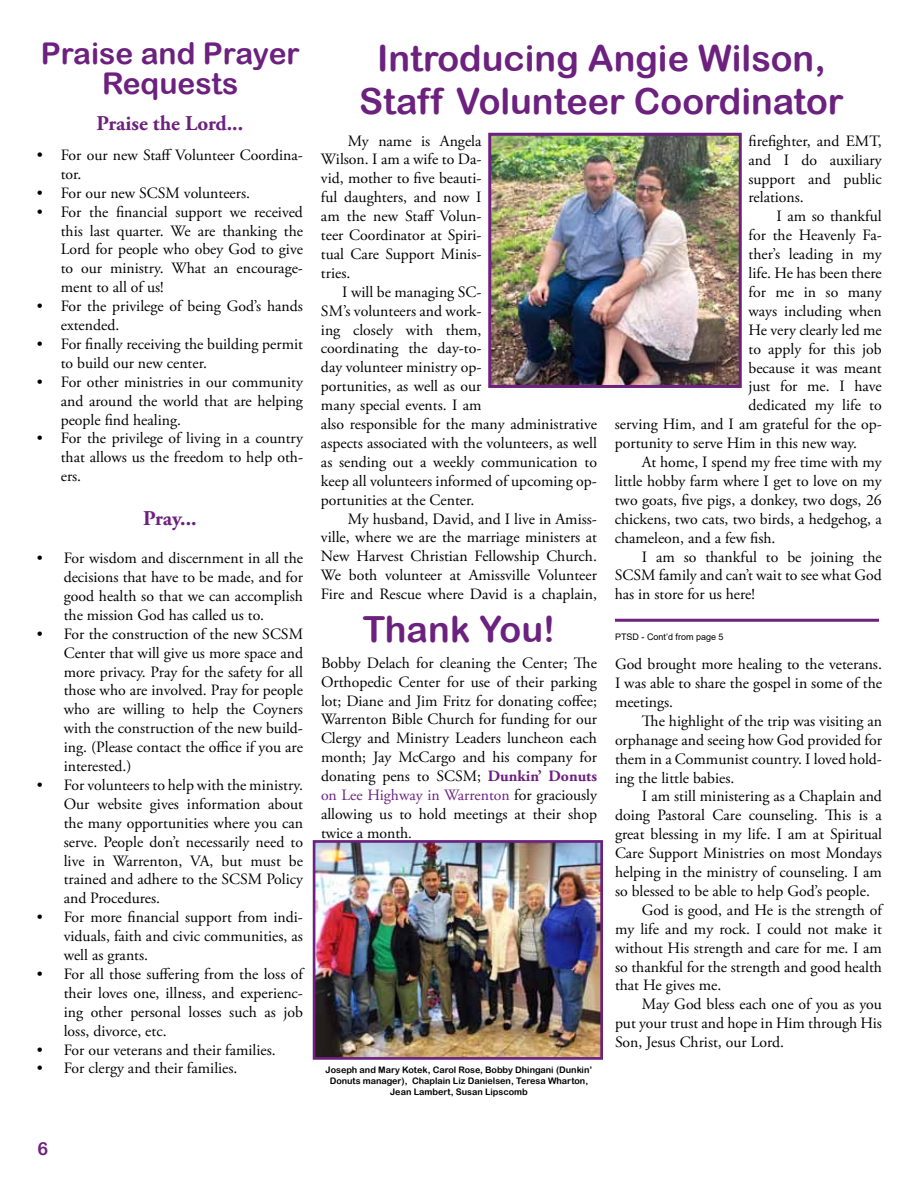
<style>
.page{position:relative;width:918px;height:1188px;background:#fff}
.page>*{position:absolute;margin:0;border:0;box-sizing:border-box;transform-origin:0 0}
.t1{font:36px/43.2px "Arial Rounded MT Bold";color:#6c217f;text-align:center}
.t2{font:30px/30px "Arial Rounded MT Bold";color:#6c217f;text-align:center}
.t3{font:700 21px "Adobe Garamond Pro";color:#6c217f}
.t4{font:18px "Arial Rounded MT Bold";color:#6c217f}
.t5{font:15.75px/18.9px "Adobe Garamond Pro";color:#000;text-align:justify}
.t6{font:9px/10.8px "Arial Rounded MT Bold";color:#000;text-align:center}
.t7{font:9px "Arial";color:#000}
.s1{font-size:16.05px}
.s2{font-weight:700;color:#6c217f}
.s3{color:#6c217f}
.s4{font-size:15px}
</style>
<div class="page">
<img style="left:317px;top:844px;width:282px;height:212px">
<div style="left:313px;top:840px;width:290px;height:220px;border:3px solid #6c217f"></div>
<img style="left:492px;top:137px;width:246px;height:247px">
<div style="left:488px;top:133px;width:254px;height:255px;border:3px solid #6c217f"></div>
<hr style="left:615px;top:619px;width:264px;height:3px;background:#6c217f">
<h2 class="t2" style="left:41px;top:38px;width:260px">Praise and Prayer<br>Requests</h2>
<h3 class="t3" style="left:97px;top:111px;width:148px">Praise the Lord...</h3>
<p class="t5" style="left:61px;top:146px;width:244px;text-indent:-24px"><span class="s1">•</span> For our new Staff Volunteer Coordina&shy;tor.</p>
<p class="t5" style="left:37px;top:184px;width:215px">• For our new SCSM volunteers.</p>
<p class="t5" style="left:61px;top:203px;width:244px;text-indent:-24px">• For the financial support we received this last quarter. We are thanking the Lord for people who obey God to give to our ministry. What an encourage&shy;ment to all of us!</p>
<p class="t5" style="left:61px;top:297px;width:244px;text-indent:-24px">• For the privilege of being God’s hands extended.</p>
<p class="t5" style="left:61px;top:335px;width:244px;text-indent:-24px">• For finally receiving the building permit to build our new center.</p>
<p class="t5" style="left:61px;top:373px;width:244px;text-indent:-24px">• For other ministries in our community and around the world that are helping people find healing.</p>
<p class="t5" style="left:61px;top:430px;width:244px;text-indent:-24px">• For the privilege of living in a country that allows us the freedom to help oth&shy;ers.</p>
<h3 class="t3" style="left:143px;top:507px;width:55px">Pray...</h3>
<p class="t5" style="left:64px;top:549px;width:241px;text-indent:-27px">• For wisdom and discernment in all the decisions that have to be made, and for good health so that we can accomplish the mission God has called us to.</p>
<p class="t5" style="left:64px;top:625px;width:241px;text-indent:-27px">• For the construction of the new SCSM Center that will give us more space and more privacy. Pray for the safety for all those who are involved. Pray for people who are willing to help the Coyners with the construction of the new build&shy;ing. (Please contact the office if you are interested.)</p>
<p class="t5" style="left:64px;top:776px;width:241px;text-indent:-27px">• For volunteers to help with the ministry.<br>Our website gives information about the many opportunities where you can serve. People don’t necessarily need to live in Warrenton, VA, but must be trained and adhere to the SCSM Policy and Procedures.</p>
<p class="t5" style="left:64px;top:908px;width:241px;text-indent:-27px">• For more financial support from indi&shy;viduals, faith and civic communities, as well as grants.</p>
<p class="t5" style="left:64px;top:965px;width:241px;text-indent:-27px">• For all those suffering from the loss of their loves one, illness, and experienc&shy;ing other personal losses such as job loss, divorce, etc.</p>
<p class="t5" style="left:37px;top:1041px;width:241px">• For our veterans and their families.</p>
<p class="t5" style="left:37px;top:1060px;width:202px">• For clergy and their families.</p>
<h1 class="t1" style="left:359px;top:36px;width:486px">Introducing Angie Wilson,<br>Staff Volunteer Coordinator</h1>
<p class="t5" style="left:321px;top:132px;width:162px;text-indent:27px">My name is Angela Wilson. I am a wife to Da&shy;vid, mother to five beauti&shy;ful daughters, and now I am the new Staff Volun&shy;teer Coordinator at Spiri&shy;tual Care Support Minis&shy;tries.</p>
<p class="t5" style="left:321px;top:283px;width:278px;text-align:left;text-indent:21px">I will be managing SC-<br>SM’s volunteers and work-<br>ing closely with them,<br>coordinating the day-to-<br>day volunteer ministry op-<br>portunities, as well as our<br>many special events. I am<br>also responsible for the many administrative aspects associated with the volunteers, as well as sending out a weekly communication to keep all volunteers informed of upcoming op&shy;portunities at the Center.</p>
<p class="t5" style="left:321px;top:510px;width:278px;text-indent:27px">My husband, David, and I live in Amiss&shy;ville, where we are the marriage ministers at New Harvest Christian Fellowship Church.<br>We both volunteer at Amissville Volunteer Fire and Rescue where David is a chaplain,</p>
<h1 class="t1" style="left:363px;top:608px;width:194px">Thank You!</h1>
<p class="t5" style="left:321px;top:654px;width:278px">Bobby Delach for cleaning the Center; The Orthopedic Center for use of their parking lot; Diane and Jim Fritz for donating coffee; Warrenton Bible Church for funding for our Clergy and Ministry Leaders luncheon each month; Jay McCargo and his company for donating pens to SCSM; <span class="s2">Dunkin’ Donuts </span><span class="s3">on Lee Highway in Warrenton</span> for graciously allowing us to hold meetings at their shop twice a month<span class="s4">.</span></p>
<p class="t6" style="left:326px;top:1064px;width:268px">Joseph and Mary Kotek, Carol Rose, Bobby Dhingani (Dunkin’<br>Donuts manager), Chaplain Liz Danielsen, Teresa Wharton,<br>Jean Lambert, Susan Lipscomb</p>
<p class="t5" style="left:748px;top:132px;width:135px">firefighter, and EMT, and I do auxiliary support and public relations.</p>
<p class="t5" style="left:776px;top:207px;width:107px">I am so thankful</p>
<p class="t5" style="left:748px;top:226px;width:135px">for the Heavenly Fa-</p>
<p class="t5" style="left:748px;top:245px;width:135px">ther’s leading in my</p>
<p class="t5" style="left:748px;top:264px;width:135px">life. He has been there</p>
<p class="t5" style="left:748px;top:283px;width:135px">for me in so many</p>
<p class="t5" style="left:748px;top:302px;width:135px">ways including when</p>
<p class="t5" style="left:748px;top:321px;width:135px">He very clearly led me</p>
<p class="t5" style="left:748px;top:340px;width:135px">to apply for this job</p>
<p class="t5" style="left:748px;top:359px;width:135px">because it was meant</p>
<p class="t5" style="left:748px;top:378px;width:135px">just for me. I have</p>
<p class="t5" style="left:748px;top:396px;width:135px">dedicated my life to</p>
<p class="t5" style="left:615px;top:415px;width:268px">serving Him, and I am grateful for the op-</p>
<p class="t5" style="left:615px;top:434px;width:244px">portunity to serve Him in this new way.</p>
<p class="t5" style="left:642px;top:453px;width:242px">At home, I spend my free time with my</p>
<p class="t5" style="left:615px;top:472px;width:268px">little hobby farm where I get to love on my</p>
<p class="t5" style="left:615px;top:491px;width:269px">two goats, five pigs, a donkey, two dogs, 26</p>
<p class="t5" style="left:615px;top:510px;width:268px">chickens, two cats, two birds, a hedgehog, a</p>
<p class="t5" style="left:615px;top:529px;width:162px">chameleon, and a few fish.</p>
<p class="t5" style="left:642px;top:548px;width:241px">I am so thankful to be joining the</p>
<p class="t5" style="left:615px;top:567px;width:268px">SCSM family and can’t wait to see what God</p>
<p class="t5" style="left:615px;top:585px;width:142px">has in store for us here!</p>
<p class="t7" style="left:615px;top:630px;width:110px">PTSD - Cont’d from page 5</p>
<p class="t5" style="left:615px;top:655px;width:269px">God brought more healing to the veterans.<br>I was able to share the gospel in some of the meetings.</p>
<p class="t5" style="left:615px;top:712px;width:269px;text-indent:27px">The highlight of the trip was visiting an orphanage and seeing how God provided for them in a Communist country. I loved hold&shy;ing the little babies.</p>
<p class="t5" style="left:642px;top:788px;width:241px">I am still ministering as a Chaplain and</p>
<p class="t5" style="left:615px;top:806px;width:268px">doing Pastoral Care counseling. This is a</p>
<p class="t5" style="left:615px;top:825px;width:269px">great blessing in my life. I am at Spiritual</p>
<p class="t5" style="left:615px;top:844px;width:268px">Care Support Ministries on most Mondays</p>
<p class="t5" style="left:615px;top:863px;width:268px">helping in the ministry of counseling. I am</p>
<p class="t5" style="left:615px;top:882px;width:256px">so blessed to be able to help God’s people.</p>
<p class="t5" style="left:642px;top:901px;width:241px">God is good, and He is the strength of</p>
<p class="t5" style="left:615px;top:920px;width:268px">my life and my rock. I could not make it</p>
<p class="t5" style="left:615px;top:939px;width:268px">without His strength and care for me. I am</p>
<p class="t5" style="left:615px;top:958px;width:268px">so thankful for the strength and good health</p>
<p class="t5" style="left:615px;top:977px;width:108px">that He gives me.</p>
<p class="t5" style="left:642px;top:995px;width:242px">May God bless each one of you as you</p>
<p class="t5" style="left:615px;top:1014px;width:269px">put your trust and hope in Him through His</p>
<p class="t5" style="left:615px;top:1033px;width:171px">Son, Jesus Christ, our Lord.</p>
<p class="t4" style="left:38px;top:1138px;width:12px">6</p>
</div>
